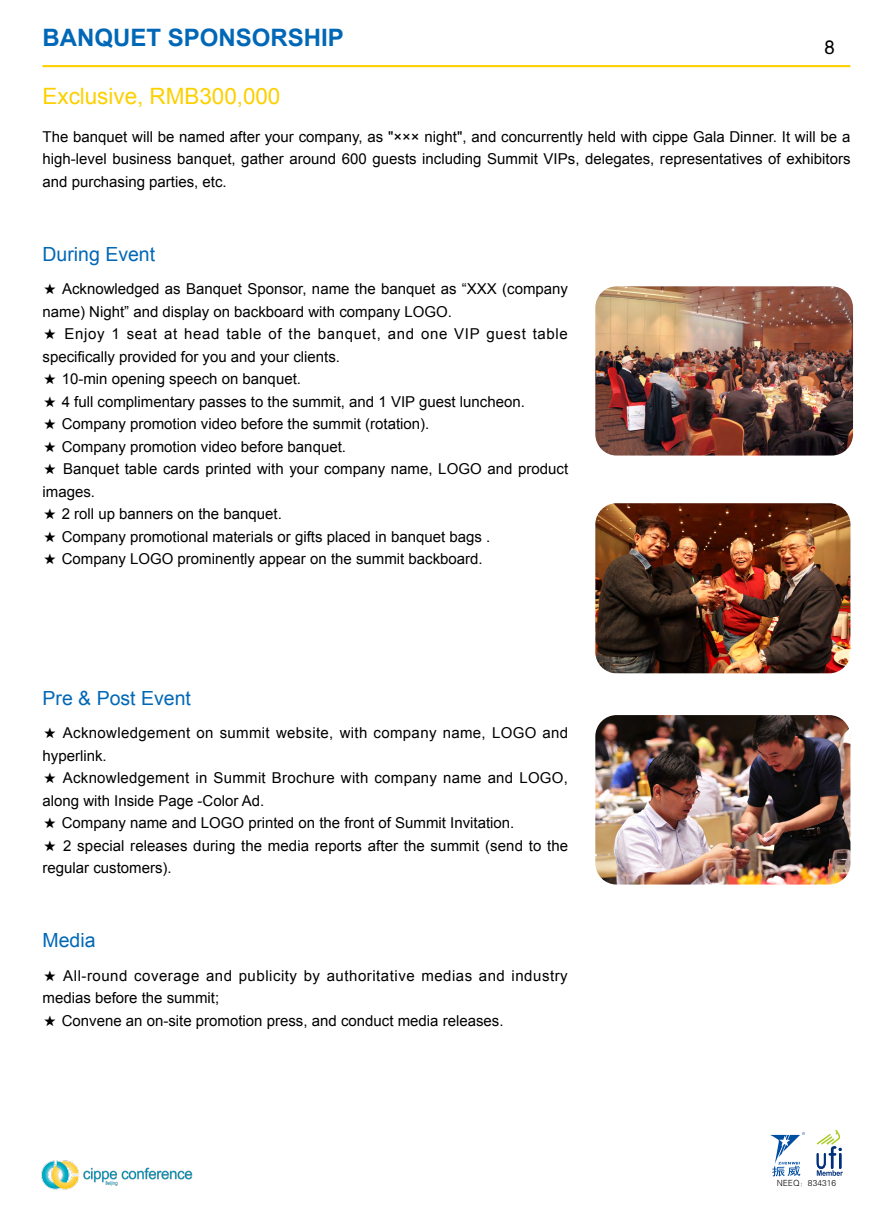
<style>
.page{position:relative;width:893px;height:1212px;background:#fff}
.page>*{position:absolute;margin:0;border:0;box-sizing:border-box;transform-origin:0 0}
.t1{font:700 24px "Arial";color:#0068b7}
.t2{font:22.5px "Arial";color:#fdd000}
.t3{font:19.5px "Arial";color:#0068b7}
.t4{font:19.5px "FZHTK GBK1 0";color:#000;scale:.95 1}
.t5{font:15px/22.5px "Arial";color:#000}
.t6{font:15px/22.5px "Arial";letter-spacing:.045em;color:#000}
.t7{font:15px/22.5px "Arial";letter-spacing:.035em;color:#000}
.t8{font:15px/22.5px "Arial";letter-spacing:.02em;color:#000}
.t9{font:15px/22.5px "Arial";letter-spacing:.025em;color:#000}
.t10{font:8.4px "FZXH1 K GBK1 0";color:#000}
.s1{font-family:"FZXH1 K GBK1 0"}
</style>
<div class="page">
<hr style="left:43px;top:65px;width:807px;height:2px;background:#fdd000">
<svg style="left:816px;top:1129px;width:27px;height:47px"></svg>
<svg style="left:770px;top:1132px;width:35px;height:44px"></svg>
<img style="left:41px;top:1160px;width:152px;height:30px">
<img style="left:595px;top:503px;width:255px;height:170px">
<img style="left:595px;top:715px;width:255px;height:169px">
<img style="left:595px;top:286px;width:258px;height:169px">
<h1 class="t1" style="left:43px;top:22px;width:303px">BANQUET SPONSORSHIP</h1>
<h3 class="t4" style="left:825px;top:36px;width:12px">8</h3>
<h2 class="t2" style="left:43px;top:82px;width:239px">Exclusive, RMB300,000</h2>
<p class="t5" style="left:43px;top:125px;width:810px;text-align:justify">The banquet will be named after your company, as "××× night", and concurrently held with cippe Gala Dinner. It will be a high-level business banquet, gather around 600 guests including Summit VIPs, delegates, representatives of exhibitors and purchasing parties, etc.</p>
<h3 class="t3" style="left:43px;top:241px;width:114px">During Event</h3>
<p class="t5" style="left:43px;top:278px;width:527px"><span class="s1">★</span> Acknowledged as Banquet Sponsor, name the banquet as “XXX (company name) Night” and display on backboard with company LOGO.</p>
<p class="t6" style="left:43px;top:323px;width:527px"><span class="s1">★</span> Enjoy 1 seat at head table of the banquet, and one VIP guest table specifically provided for you and your clients.</p>
<p class="t5" style="left:43px;top:368px;width:260px"><span class="s1">★</span> 10-min opening speech on banquet.</p>
<p class="t5" style="left:43px;top:390px;width:484px"><span class="s1">★</span> 4 full complimentary passes to the summit, and 1 VIP guest luncheon.</p>
<p class="t5" style="left:43px;top:413px;width:388px"><span class="s1">★</span> Company promotion video before the summit (rotation).</p>
<p class="t5" style="left:43px;top:435px;width:305px"><span class="s1">★</span> Company promotion video before banquet.</p>
<p class="t5" style="left:43px;top:458px;width:527px"><span class="s1">★</span> Banquet table cards printed with your company name, LOGO and product images.</p>
<p class="t5" style="left:43px;top:503px;width:241px"><span class="s1">★</span> 2 roll up banners on the banquet.</p>
<p class="t5" style="left:43px;top:525px;width:449px"><span class="s1">★</span> Company promotional materials or gifts placed in banquet bags .</p>
<p class="t5" style="left:43px;top:548px;width:442px"><span class="s1">★</span> Company LOGO prominently appear on the summit backboard.</p>
<h3 class="t3" style="left:43px;top:685px;width:150px">Pre &amp; Post Event</h3>
<p class="t9" style="left:43px;top:722px;width:527px"><span class="s1">★</span> Acknowledgement on summit website, with company name, LOGO and hyperlink.</p>
<p class="t8" style="left:43px;top:767px;width:527px"><span class="s1">★</span> Acknowledgement in Summit Brochure with company name and LOGO, along with Inside Page -Color Ad.</p>
<p class="t5" style="left:43px;top:812px;width:473px"><span class="s1">★</span> Company name and LOGO printed on the front of Summit Invitation.</p>
<p class="t5" style="left:43px;top:834px;width:527px"><span class="s1">★</span> 2 special releases during the media reports after the summit (send to the regular customers).</p>
<h3 class="t3" style="left:43px;top:927px;width:55px">Media</h3>
<p class="t7" style="left:43px;top:964px;width:527px"><span class="s1">★</span> All-round coverage and publicity by authoritative medias and industry medias before the summit;</p>
<p class="t5" style="left:43px;top:1009px;width:463px"><span class="s1">★</span> Convene an on-site promotion press, and conduct media releases.</p>
<p class="t10" style="left:777px;top:1178px;width:61px">NEEQ：834316</p>
</div>
